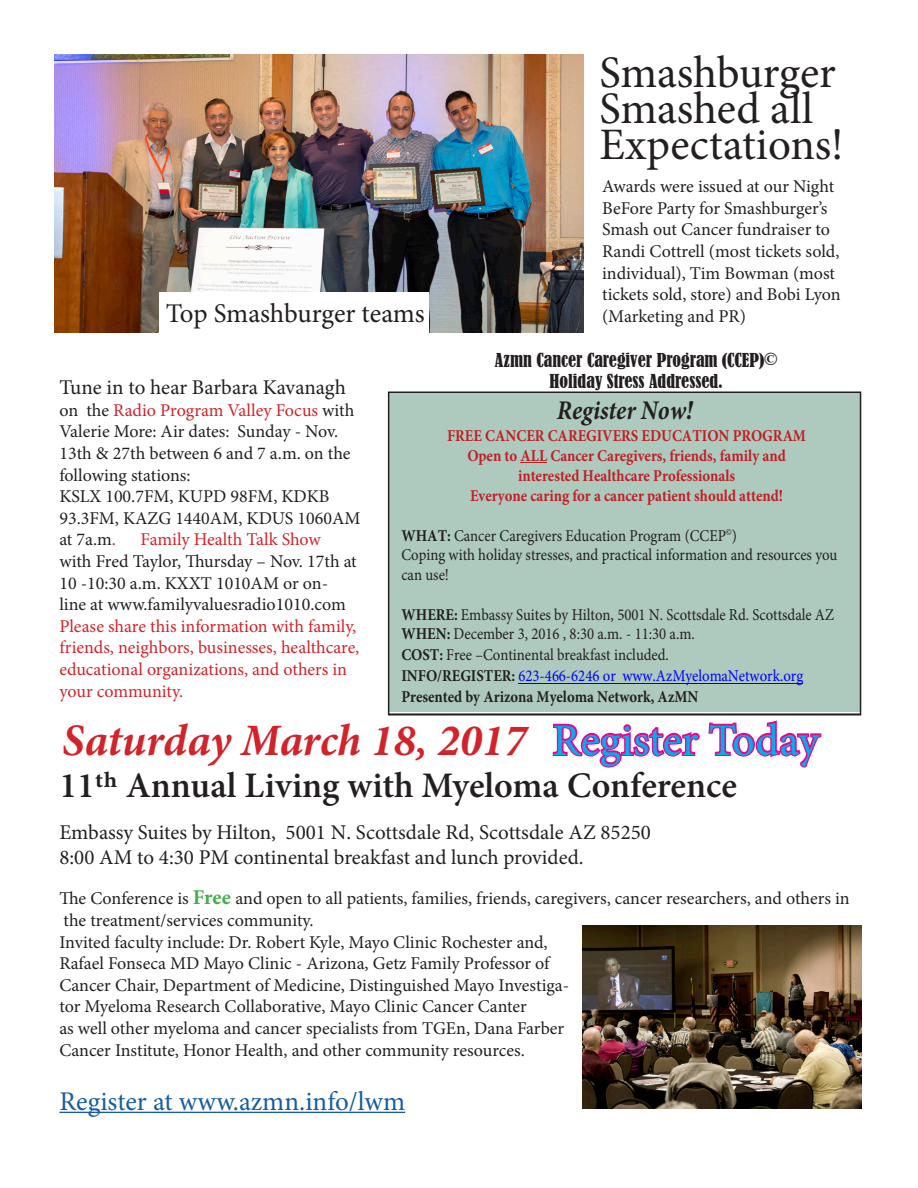
<style>
.page{position:relative;width:918px;height:1188px;background:#fff}
.page>*{position:absolute;margin:0;border:0;box-sizing:border-box;transform-origin:0 0}
.t1{font:45px/36px "Minion Pro";letter-spacing:-.005em;color:#231f20}
.t2{font:italic 700 45px "Minion Pro";letter-spacing:-.005em;color:#d1232a}
.t3{font:45px "Minion Pro";color:#00aeef}
.t4{font:600 36px "Minion Pro";color:#231f20}
.t5{font:27px "Minion Pro";color:#175d9e}
.t6{font:27px "Minion Pro";letter-spacing:-.005em;color:#231f20}
.t7{font:italic 700 27px "Minion Pro";color:#231f20;scale:.89 1}
.t8{font:21px/25.2px "Minion Pro";color:#231f20}
.t9{font:18px/21.6px "Minion Pro";color:#231f20}
.t10{font:18px/21.6px "Minion Pro";color:#d1232a}
.t11{font:condensed 18px "Bernard";color:#231f20}
.t12{font:16.5px/20.5px "Minion Pro";color:#231f20;scale:.89 1}
.t13{font:700 16.5px/20px "Minion Pro";color:#bd2025;text-align:center;scale:.89 1}
.t14{font:700 15px "Minion Pro";letter-spacing:-.02em;color:#231f20;scale:.89 1}
.t15{font:italic 14.25px "Minion Pro";letter-spacing:-.025em;color:#231f20;scale:.89 1}
.s1{color:#d1232a}
.s2{color:#231f20}
.s3{font-weight:700}
.s4{color:#00f}
.s5{font-weight:700;font-size:21px;color:#40ae49}
</style>
<div class="page">
<img style="left:54px;top:54px;width:529px;height:279px">
<div style="left:160px;top:292px;width:269px;height:41px;background:#fff"></div>
<div style="left:389px;top:392px;width:472px;height:320px;background:#aecabe"></div>
<svg style="left:520px;top:462px;width:27px;height:1px"></svg>
<hr style="left:519px;top:683px;width:284px;height:1px;background:#00f">
<div style="left:388px;top:392px;width:473px;height:324px;border:2px solid #231f20"></div>
<svg style="left:552px;top:723px;width:148px;height:45px"></svg>
<svg style="left:708px;top:720px;width:114px;height:48px"></svg>
<hr style="left:59px;top:1112px;width:346px;height:1px;background:#175d9e">
<img style="left:582px;top:925px;width:279px;height:184px">
<p class="t6" style="left:166px;top:296px;width:260px">Top Smashburger teams</p>
<p class="t1" style="left:599px;top:55px;width:246px">Smashburger<br>Smashed all<br>Expectations!</p>
<p class="t9" style="left:602px;top:176px;width:240px">Awards were issued at our Night<br>BeFore Party for Smashburger’s<br>Smash out Cancer fundraiser to<br>Randi Cottrell (most tickets sold, individual), Tim Bowman (most tickets sold, store) and Bobi Lyon (Marketing and PR)</p>
<p class="t8" style="left:59px;top:375px;width:288px">Tune in to hear Barbara Kavanagh</p>
<p class="t9" style="left:59px;top:399px;width:297px">on the <span class="s1">Radio Program Valley Focus</span> with Valerie More: Air dates: Sunday - Nov.<br>13th &amp; 27th between 6 and 7 a.m. on the following stations:</p>
<p class="t9" style="left:59px;top:486px;width:303px">KSLX 100.7FM, KUPD 98FM, KDKB<br>93.3FM, KAZG 1440AM, KDUS 1060AM at 7a.m<span class="s1">.</span></p>
<p class="t10" style="left:59px;top:529px;width:301px;text-indent:81px">Family Health Talk Show<br><span class="s2">with Fred Taylor, Thursday – Nov. 17th at 10 -10:30 a.m. KXXT 1010AM or on&shy;line at www.familyvaluesradio1010.com </span>Please share this information with family, friends, neighbors, businesses, healthcare, educational organizations, and others in your community.</p>
<p class="t11" style="left:495px;top:349px;width:284px">Azmn Cancer Caregiver Program (CCEP)©</p>
<p class="t11" style="left:550px;top:371px;width:175px">Holiday Stress Addressed.</p>
<p class="t7" style="left:557px;top:391px;width:154px">Register Now!</p>
<p class="t13" style="left:447px;top:426px;width:405px">FREE CANCER CAREGIVERS EDUCATION PROGRAM Open to ALL Cancer Caregivers, friends, family and interested Healthcare Professionals<br>Everyone caring for a cancer patient should attend!</p>
<p class="t12" style="left:401px;top:525px;width:491px;line-height:19.8px"><span class="s3">WHAT:</span> Cancer Caregivers Education Program (CCEP<sup>©</sup>)<br>Coping with holiday stresses, and practical information and resources you can use!</p>
<p class="t12" style="left:401px;top:604px;width:488px"><span class="s3">WHERE:</span> Embassy Suites by Hilton, 5001 N. Scottsdale Rd. Scottsdale AZ <span class="s3">WHEN:</span> December 3, 2016 , 8:30 a.m. - 11:30 a.m.<br><span class="s3">COST:</span> Free –Continental breakfast included.<br><span class="s3">INFO/REGISTER:</span> <span class="s4">623-466-6246 or www.AzMyelomaNetwork.org </span><span class="s3">Presented by Arizona Myeloma Network, AzMN</span></p>
<p class="t2" style="left:62px;top:708px;width:466px">Saturday March 18, 2017</p>
<p class="t3" style="left:553px;top:710px;width:268px">Register Today</p>
<p class="t4" style="left:59px;top:760px;width:679px">11th Annual Living with Myeloma Conference</p>
<p class="t15" style="left:602px;top:785px;width:254px">AzMN was founded in June 2004 by Barbara B.</p>
<p class="t8" style="left:59px;top:820px;width:593px">Embassy Suites by Hilton, 5001 N. Scottsdale Rd, Scottsdale AZ 85250<br>8:00 AM to 4:30 PM continental breakfast and lunch provided.</p>
<p class="t15" style="left:602px;top:884px;width:177px">others concerned about myeloma.</p>
<p class="t9" style="left:59px;top:888px;width:792px">The Conference is <span class="s5">Free</span> and open to all patients, families, friends, caregivers, cancer researchers, and others in the treatment/services community.</p>
<p class="t9" style="left:59px;top:931px;width:511px">Invited faculty include: Dr. Robert Kyle, Mayo Clinic Rochester and, Rafael Fonseca MD Mayo Clinic - Arizona, Getz Family Professor of Cancer Chair, Department of Medicine, Distinguished Mayo Investiga&shy;tor Myeloma Research Collaborative, Mayo Clinic Cancer Canter</p>
<p class="t9" style="left:59px;top:1018px;width:506px">as well other myeloma and cancer specialists from TGEn, Dana Farber<br>Cancer Institute, Honor Health, and other community resources.</p>
<p class="t5" style="left:59px;top:1083px;width:347px">Register at www.azmn.info/lwm</p>
<p class="t14" style="left:399px;top:971px;width:222px">Barbara &amp; Jack Kavanagh, Founders,</p>
</div>
